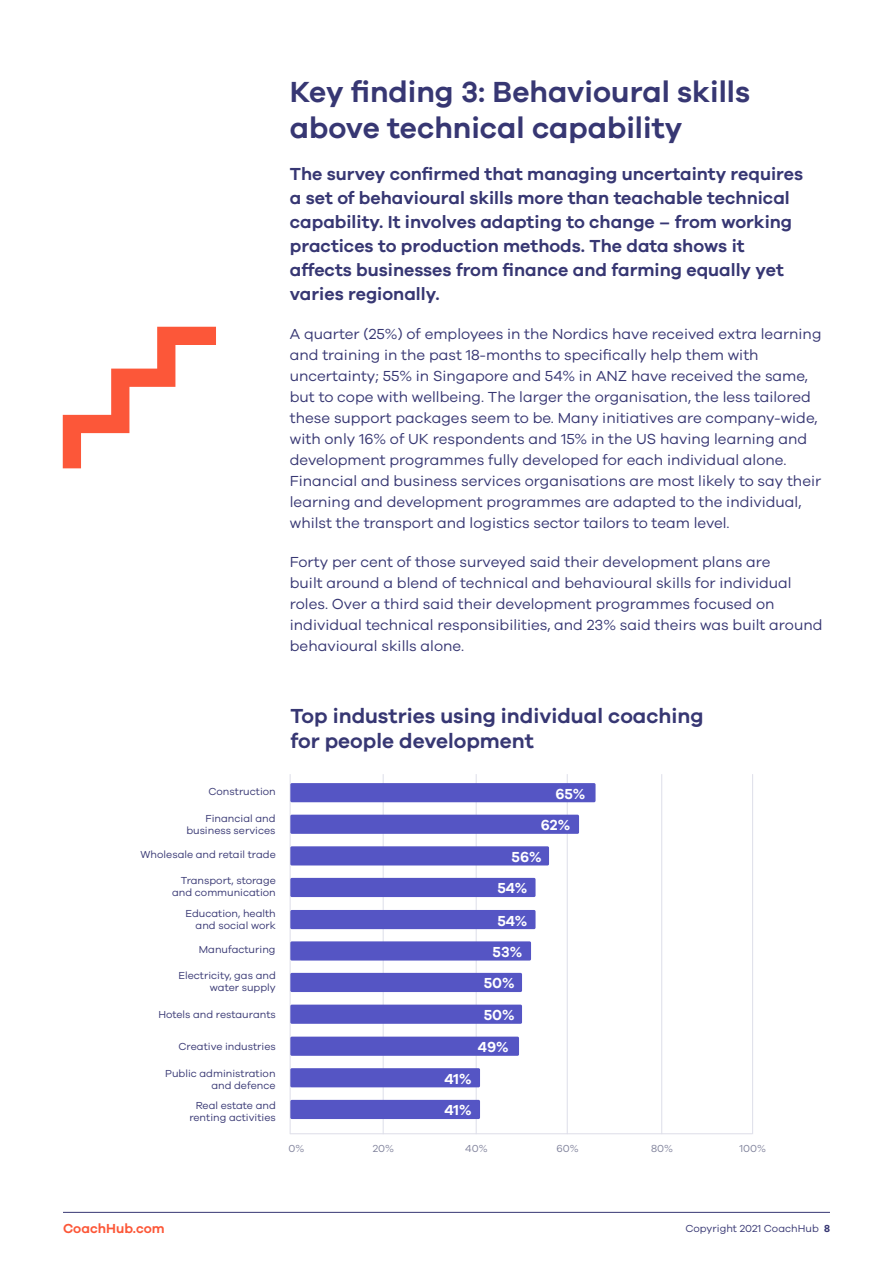
<style>
.page{position:relative;width:893px;height:1263px;background:#fff}
.page>*{position:absolute;margin:0;border:0;box-sizing:border-box;transform-origin:0 0}
.t1{font:600 30px/36px "Galano Grotesque";color:#373773}
.t2{font:600 21px/25.2px "Galano Grotesque";color:#373773}
.t3{font:600 18px/24px "Galano Grotesque";color:#373773}
.t4{font:15px/21px "Galano Grotesque";color:#373773}
.t5{font:600 15px "Galano Grotesque";color:#fff}
.t6{font:600 13.5px "Galano Grotesque";color:#fc5738}
.t7{font:10.5px/12px "Galano Grotesque";color:#373773;text-align:right}
.t8{font:10.5px "Galano Grotesque";color:#81839c}
.s1{font-weight:600}
</style>
<div class="page">
<hr style="left:63px;top:1212px;width:767px;height:1px;background:#373773">
<hr style="left:290px;top:1133px;width:462px;height:1px;background:#dddee9">
<hr style="left:290px;top:774px;width:1px;height:360px;background:#dddee9">
<hr style="left:383px;top:774px;width:1px;height:360px;background:#dddee9">
<hr style="left:476px;top:774px;width:1px;height:360px;background:#dddee9">
<hr style="left:567px;top:774px;width:1px;height:360px;background:#dddee9">
<hr style="left:661px;top:774px;width:1px;height:360px;background:#dddee9">
<hr style="left:752px;top:774px;width:1px;height:360px;background:#dddee9">
<svg style="left:63px;top:327px;width:153px;height:141px"></svg>
<div style="left:290px;top:783px;width:306px;height:19px;background:#5555c4;border-radius:2px"></div>
<div style="left:290px;top:1037px;width:229px;height:19px;background:#5555c4;border-radius:2px"></div>
<div style="left:290px;top:910px;width:246px;height:19px;background:#5555c4;border-radius:2px"></div>
<div style="left:290px;top:815px;width:289px;height:19px;background:#5555c4;border-radius:2px"></div>
<div style="left:290px;top:1068px;width:190px;height:19px;background:#5555c4;border-radius:2px"></div>
<div style="left:290px;top:941px;width:241px;height:19px;background:#5555c4;border-radius:2px"></div>
<div style="left:290px;top:846px;width:259px;height:19px;background:#5555c4;border-radius:2px"></div>
<div style="left:290px;top:1100px;width:190px;height:19px;background:#5555c4;border-radius:2px"></div>
<div style="left:290px;top:973px;width:232px;height:19px;background:#5555c4;border-radius:2px"></div>
<div style="left:290px;top:878px;width:246px;height:19px;background:#5555c4;border-radius:2px"></div>
<div style="left:290px;top:1004px;width:232px;height:20px;background:#5555c4;border-radius:2px"></div>
<h1 class="t1" style="left:290px;top:73px;width:462px">Key finding 3: Behavioural skills above technical capability</h1>
<p class="t3" style="left:290px;top:161px;width:515px">The survey confirmed that managing uncertainty requires a set of behavioural skills more than teachable technical capability. It involves adapting to change – from working practices to production methods. The data shows it affects businesses from finance and farming equally yet varies regionally.</p>
<p class="t4" style="left:290px;top:323px;width:533px">A quarter (25%) of employees in the Nordics have received extra learning and training in the past 18-months to specifically help them with uncertainty; 55% in Singapore and 54% in ANZ have received the same, but to cope with wellbeing. The larger the organisation, the less tailored these support packages seem to be. Many initiatives are company-wide, with only 16% of UK respondents and 15% in the US having learning and development programmes fully developed for each individual alone.<br>Financial and business services organisations are most likely to say their learning and development programmes are adapted to the individual, whilst the transport and logistics sector tailors to team level.</p>
<p class="t4" style="left:290px;top:551px;width:534px">Forty per cent of those surveyed said their development plans are<br>built around a blend of technical and behavioural skills for individual roles. Over a third said their development programmes focused on individual technical responsibilities, and 23% said theirs was built around behavioural skills alone.</p>
<h2 class="t2" style="left:290px;top:703px;width:415px">Top industries using individual coaching for people development</h2>
<p class="t7" style="left:208px;top:785px;width:69px">Construction</p>
<p class="t5" style="left:555px;top:784px;width:31px">65%</p>
<p class="t7" style="left:186px;top:812px;width:91px">Financial and business services</p>
<p class="t5" style="left:541px;top:816px;width:31px">62%</p>
<p class="t7" style="left:141px;top:848px;width:137px">Wholesale and retail trade</p>
<p class="t5" style="left:512px;top:848px;width:32px">56%</p>
<p class="t7" style="left:172px;top:875px;width:105px">Transport, storage and communication</p>
<p class="t5" style="left:497px;top:879px;width:31px">54%</p>
<p class="t7" style="left:185px;top:907px;width:92px">Education, health and social work</p>
<p class="t5" style="left:497px;top:911px;width:31px">54%</p>
<p class="t7" style="left:199px;top:943px;width:78px">Manufacturing</p>
<p class="t5" style="left:493px;top:943px;width:31px">53%</p>
<p class="t7" style="left:178px;top:969px;width:99px">Electricity, gas and water supply</p>
<p class="t5" style="left:484px;top:974px;width:33px">50%</p>
<p class="t7" style="left:158px;top:1008px;width:119px">Hotels and restaurants</p>
<p class="t5" style="left:484px;top:1006px;width:33px">50%</p>
<p class="t7" style="left:178px;top:1040px;width:99px">Creative industries</p>
<p class="t5" style="left:478px;top:1038px;width:32px">49%</p>
<p class="t7" style="left:165px;top:1067px;width:112px">Public administration and defence</p>
<p class="t5" style="left:445px;top:1069px;width:29px">41%</p>
<p class="t7" style="left:189px;top:1099px;width:88px">Real estate and renting activities</p>
<p class="t5" style="left:445px;top:1101px;width:29px">41%</p>
<p class="t8" style="left:288px;top:1142px;width:17px">0%</p>
<p class="t8" style="left:373px;top:1142px;width:23px">20%</p>
<p class="t8" style="left:465px;top:1142px;width:24px">40%</p>
<p class="t8" style="left:556px;top:1142px;width:24px">60%</p>
<p class="t8" style="left:651px;top:1142px;width:23px">80%</p>
<p class="t8" style="left:739px;top:1142px;width:28px">100%</p>
<p class="t6" style="left:63px;top:1220px;width:103px">CoachHub.com</p>
<p class="t7" style="left:685px;top:1222px;width:146px">Copyright 2021 CoachHub <span class="s1">8</span></p>
</div>
